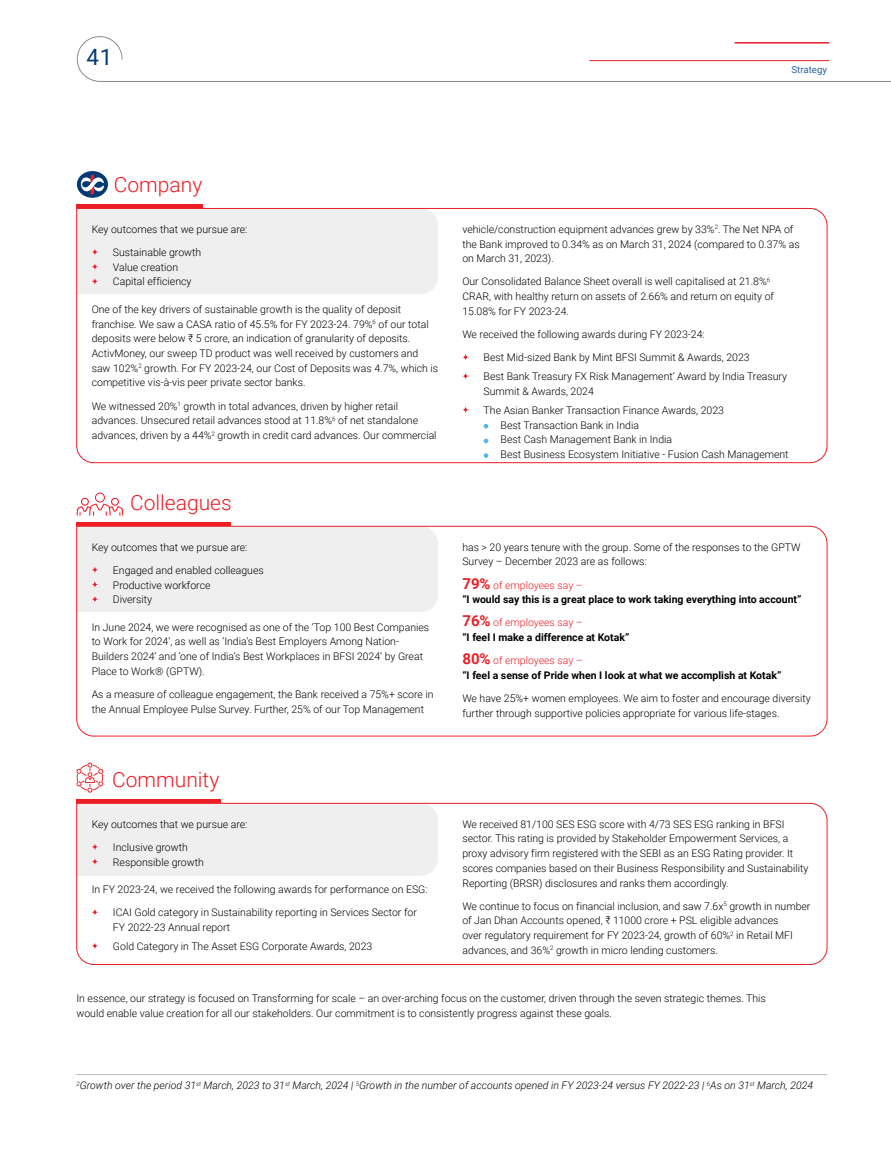
<style>
.page{position:relative;width:891px;height:1161px;background:#fff}
.page>*{position:absolute;margin:0;border:0;box-sizing:border-box;transform-origin:0 0}
.t1{font:22.5px "Roboto";color:#003974}
.t2{font:300 21px "Roboto";color:#ed1d24}
.t3{font:300 10.5px/14.7px "Roboto";color:#000}
.t4{font:700 10.5px/14.7px "Roboto";color:#000}
.t5{font:italic 300 10.5px "Roboto";color:#000}
.t6{font:9.75px "Roboto";color:#2d639e}
.s1{font-size:15px;color:#ed1d24}
.s2{font-weight:300;color:#ed1d24}
</style>
<div class="page">
<svg style="left:76px;top:526px;width:751px;height:210px"></svg>
<div style="left:77px;top:526px;width:361px;height:86px;background:#efeff0"></div>
<hr style="left:77px;top:522px;width:154px;height:4px;background:#ed1d24">
<svg style="left:76px;top:208px;width:751px;height:255px"></svg>
<hr style="left:77px;top:205px;width:126px;height:3px;background:#ed1d24">
<div style="left:77px;top:208px;width:361px;height:86px;background:#efeff0"></div>
<svg style="left:462px;top:354px;width:7px;height:6px"></svg>
<svg style="left:462px;top:373px;width:7px;height:6px"></svg>
<svg style="left:462px;top:407px;width:7px;height:6px"></svg>
<svg style="left:484px;top:424px;width:4px;height:5px"></svg>
<svg style="left:484px;top:439px;width:4px;height:4px"></svg>
<svg style="left:484px;top:453px;width:4px;height:5px"></svg>
<svg style="left:76px;top:803px;width:751px;height:162px"></svg>
<hr style="left:77px;top:800px;width:144px;height:3px;background:#ed1d24">
<div style="left:77px;top:803px;width:361px;height:73px;background:#efeff0"></div>
<svg style="left:92px;top:909px;width:6px;height:6px"></svg>
<svg style="left:92px;top:943px;width:6px;height:6px"></svg>
<svg style="left:77px;top:493px;width:46px;height:23px"></svg>
<svg style="left:76px;top:763px;width:28px;height:30px"></svg>
<svg style="left:77px;top:171px;width:31px;height:27px"></svg>
<svg style="left:81px;top:174px;width:23px;height:21px"></svg>
<hr style="left:77px;top:1074px;width:750px;height:1px;background:#b6b8ba">
<div style="left:77px;top:36px;width:46px;height:46px;border:1px solid #8a8c8e;border-radius:22px"></div>
<hr style="left:590px;top:60px;width:239px;height:1px;background:#ed1d24">
<h1 class="t1" style="left:86px;top:41px;width:28px">41</h1>
<p class="t6" style="left:791px;top:63px;width:37px">Strategy</p>
<h2 class="t2" style="left:114px;top:170px;width:90px">Company</h2>
<p class="t3" style="left:92px;top:221px;width:157px">Key outcomes that we pursue are:</p>
<p class="t3" style="left:113px;top:245px;width:90px">Sustainable growth<br>Value creation<br>Capital efficiency</p>
<p class="t3" style="left:92px;top:301px;width:348px">One of the key drivers of sustainable growth is the quality of deposit franchise. We saw a CASA ratio of 45.5% for FY 2023-24. 79%<sup>6</sup> of our total deposits were below ₹ 5 crore, an indication of granularity of deposits.<br>ActivMoney, our sweep TD product was well received by customers and saw 102%<sup>2</sup> growth. For FY 2023-24, our Cost of Deposits was 4.7%, which is competitive vis-à-vis peer private sector banks.</p>
<p class="t3" style="left:92px;top:398px;width:346px">We witnessed 20%<sup>1</sup> growth in total advances, driven by higher retail advances. Unsecured retail advances stood at 11.8%<sup>6</sup> of net standalone advances, driven by a 44%<sup>2</sup> growth in credit card advances. Our commercial</p>
<h2 class="t2" style="left:130px;top:488px;width:103px">Colleagues</h2>
<p class="t3" style="left:92px;top:539px;width:157px">Key outcomes that we pursue are:</p>
<p class="t3" style="left:113px;top:562px;width:152px">Engaged and enabled colleagues<br>Productive workforce<br>Diversity</p>
<p class="t3" style="left:92px;top:619px;width:339px">In June 2024, we were recognised as one of the ‘Top 100 Best Companies to Work for 2024’, as well as ‘India’s Best Employers Among Nation-Builders 2024’ and ‘one of India’s Best Workplaces in BFSI 2024’ by Great Place to Work® (GPTW).</p>
<p class="t3" style="left:92px;top:687px;width:343px">As a measure of colleague engagement, the Bank received a 75%+ score in the Annual Employee Pulse Survey. Further, 25% of our Top Management</p>
<h2 class="t2" style="left:112px;top:765px;width:109px">Community</h2>
<p class="t3" style="left:92px;top:816px;width:157px">Key outcomes that we pursue are:</p>
<p class="t3" style="left:113px;top:839px;width:92px">Inclusive growth<br>Responsible growth</p>
<p class="t3" style="left:92px;top:882px;width:337px">In FY 2023-24, we received the following awards for performance on ESG:</p>
<p class="t3" style="left:113px;top:905px;width:305px">ICAI Gold category in Sustainability reporting in Services Sector for<br>FY 2022-23 Annual report</p>
<p class="t3" style="left:113px;top:938px;width:261px">Gold Category in The Asset ESG Corporate Awards, 2023</p>
<p class="t3" style="left:462px;top:221px;width:339px">vehicle/construction equipment advances grew by 33%<sup>2</sup>. The Net NPA of the Bank improved to 0.34% as on March 31, 2024 (compared to 0.37% as on March 31, 2023).</p>
<p class="t3" style="left:462px;top:274px;width:313px">Our Consolidated Balance Sheet overall is well capitalised at 21.8%<sup>6<br></sup>CRAR, with healthy return on assets of 2.66% and return on equity of<br>15.08% for FY 2023-24.</p>
<p class="t3" style="left:462px;top:327px;width:244px">We received the following awards during FY 2023-24:</p>
<p class="t3" style="left:484px;top:348px;width:305px;line-height:18.9px">Best Mid-sized Bank by Mint BFSI Summit &amp; Awards, 2023<br>Best Bank Treasury FX Risk Management’ Award by India Treasury</p>
<p class="t3" style="left:484px;top:381px;width:242px;line-height:18.9px">Summit &amp; Awards, 2024<br>The Asian Banker Transaction Finance Awards, 2023</p>
<p class="t3" style="left:501px;top:417px;width:290px">Best Transaction Bank in India<br>Best Cash Management Bank in India<br>Best Business Ecosystem Initiative - Fusion Cash Management</p>
<p class="t3" style="left:462px;top:539px;width:340px">has &gt; 20 years tenure with the group. Some of the responses to the GPTW<br>Survey – December 2023 are as follows:</p>
<p class="t4" style="left:462px;top:577px;width:340px"><span class="s1">79%</span> <span class="s2">of employees say –<br></span>“I would say this is a great place to work taking everything into account”</p>
<p class="t4" style="left:462px;top:615px;width:168px"><span class="s1">76%</span> <span class="s2">of employees say –<br></span>“I feel I make a difference at Kotak”</p>
<p class="t4" style="left:462px;top:653px;width:320px"><span class="s1">80%</span> <span class="s2">of employees say –<br></span>“I feel a sense of Pride when I look at what we accomplish at Kotak”</p>
<p class="t3" style="left:462px;top:691px;width:350px">We have 25%+ women employees. We aim to foster and encourage diversity further through supportive policies appropriate for various life-stages.</p>
<p class="t3" style="left:462px;top:816px;width:348px">We received 81/100 SES ESG score with 4/73 SES ESG ranking in BFSI sector. This rating is provided by Stakeholder Empowerment Services, a proxy advisory firm registered with the SEBI as an ESG Rating provider. It scores companies based on their Business Responsibility and Sustainability Reporting (BRSR) disclosures and ranks them accordingly.</p>
<p class="t3" style="left:462px;top:898px;width:350px">We continue to focus on financial inclusion, and saw 7.6x<sup>5</sup> growth in number of Jan Dhan Accounts opened, ₹ 11000 crore + PSL eligible advances<br>over regulatory requirement for FY 2023-24, growth of 60%<sup>2</sup> in Retail MFI advances, and 36%<sup>2</sup> growth in micro lending customers.</p>
<p class="t3" style="left:77px;top:991px;width:691px">In essence, our strategy is focused on Transforming for scale – an over-arching focus on the customer, driven through the seven strategic themes. This would enable value creation for all our stakeholders. Our commitment is to consistently progress against these goals.</p>
<p class="t5" style="left:77px;top:1078px;width:738px"><sup>2</sup>Growth over the period 31<sup>st</sup> March, 2023 to 31<sup>st</sup> March, 2024 | <sup>5</sup>Growth in the number of accounts opened in FY 2023-24 versus FY 2022-23 | <sup>6</sup>As on 31<sup>st</sup> March, 2024</p>
</div>
